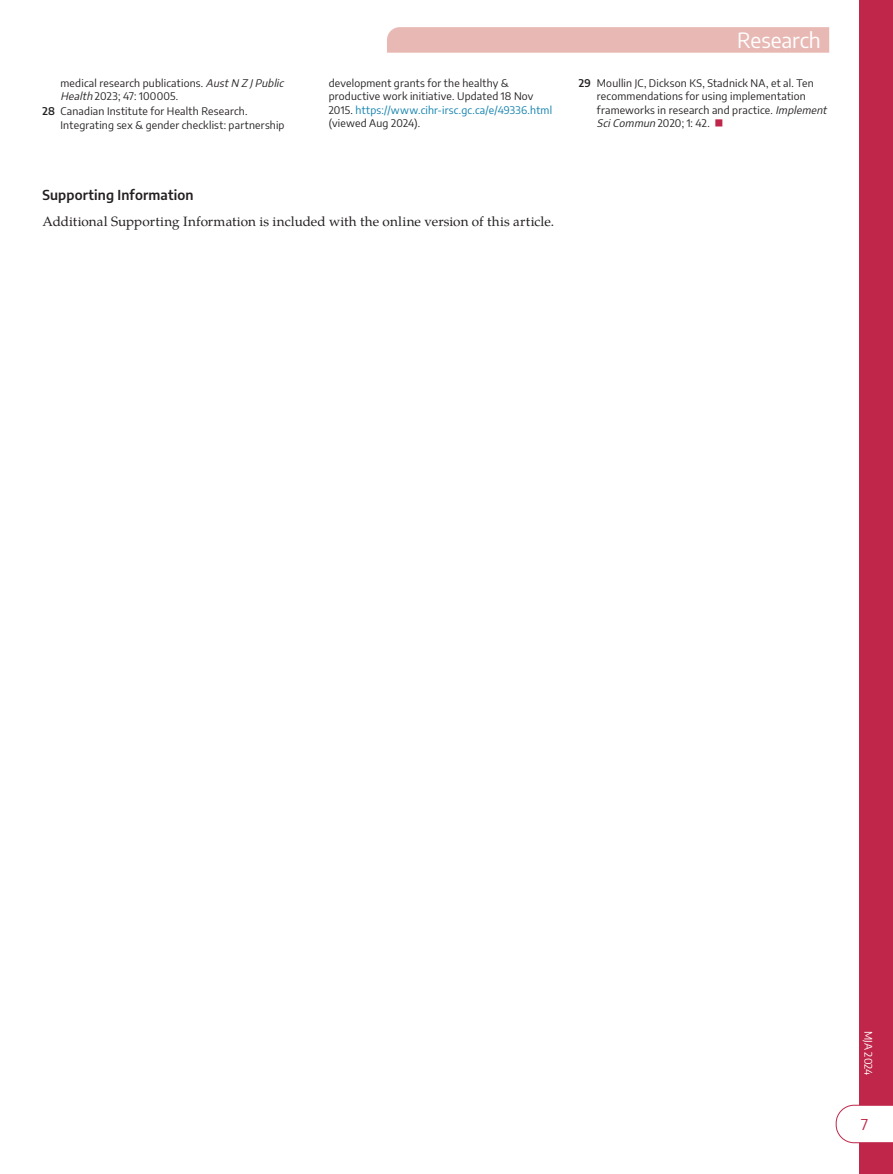
<style>
.page{position:relative;width:893px;height:1174px;background:#fff}
.page>*{position:absolute;margin:0;border:0;box-sizing:border-box;transform-origin:0 0}
.t1{font:21px "Encode Sans";color:#fff}
.t2{font:15px "Encode Sans";color:#bf2649}
.t3{font:13.5px "Te X Gyre Pagella";letter-spacing:.005em;color:#231f20}
.t4{font:600 13.5px "Encode Sans";letter-spacing:.01em;color:#231f20}
.t5{font:10.5px/13.5px "Encode Sans";letter-spacing:.02em;color:#231f20}
.t6{font:10.5px "Encode Sans";letter-spacing:-.005em;color:#fff}
.s1{font-style:italic}
.s2{font-weight:600}
.s3{color:#0d7fac}
.s4{font-family:"Arial Unicode MS";font-size:16.2px;color:#bf2649}
</style>
<div class="page">
<div style="left:859px;top:0;width:34px;height:1174px;background:#bf2649"></div>
<div style="left:836px;top:1105px;width:57px;height:37px;background:#fff"></div>
<svg style="left:387px;top:27px;width:442px;height:26px;background:#e8bab5"></svg>
<p class="t5" style="left:61px;top:75px;width:227px">medical research publications. <span class="s1">AustN Z J Public<br>Health</span> 2023; 47: 100005.</p>
<p class="t5" style="left:61px;top:104px;width:226px;text-indent:-18px"><span class="s2">28</span> Canadian Institute for Health Research.<br>Integrating sex &amp; gender checklist: partnership</p>
<h1 class="t1" style="left:737px;top:25px;width:85px">Research</h1>
<p class="t5" style="left:329px;top:75px;width:225px">development grants for the healthy &amp; productive work initiative. Updated 18 Nov 2015. <span class="s3">https://www.cihr-irsc.gc.ca/e/49336.html </span>(viewed Aug 2024).</p>
<p class="t5" style="left:597px;top:75px;width:234px;text-indent:-18px"><span class="s2">29</span> Moullin JC, Dickson KS, Stadnick NA, et al. Ten recommendations for using implementation frameworks in research and practice. <span class="s1">Implement SciCommun</span> 2020; 1: 42. <span class="s4">■</span></p>
<p class="t4" style="left:43px;top:185px;width:152px">Supporting Information</p>
<p class="t3" style="left:43px;top:211px;width:513px">Additional Supporting Information is included with the online version of this article.</p>
<p class="t6" style="left:876px;top:1031px;width:46px;rotate:90deg">MJA 2024</p>
<h2 class="t2" style="left:861px;top:1113px;width:9px">7</h2>
</div>
